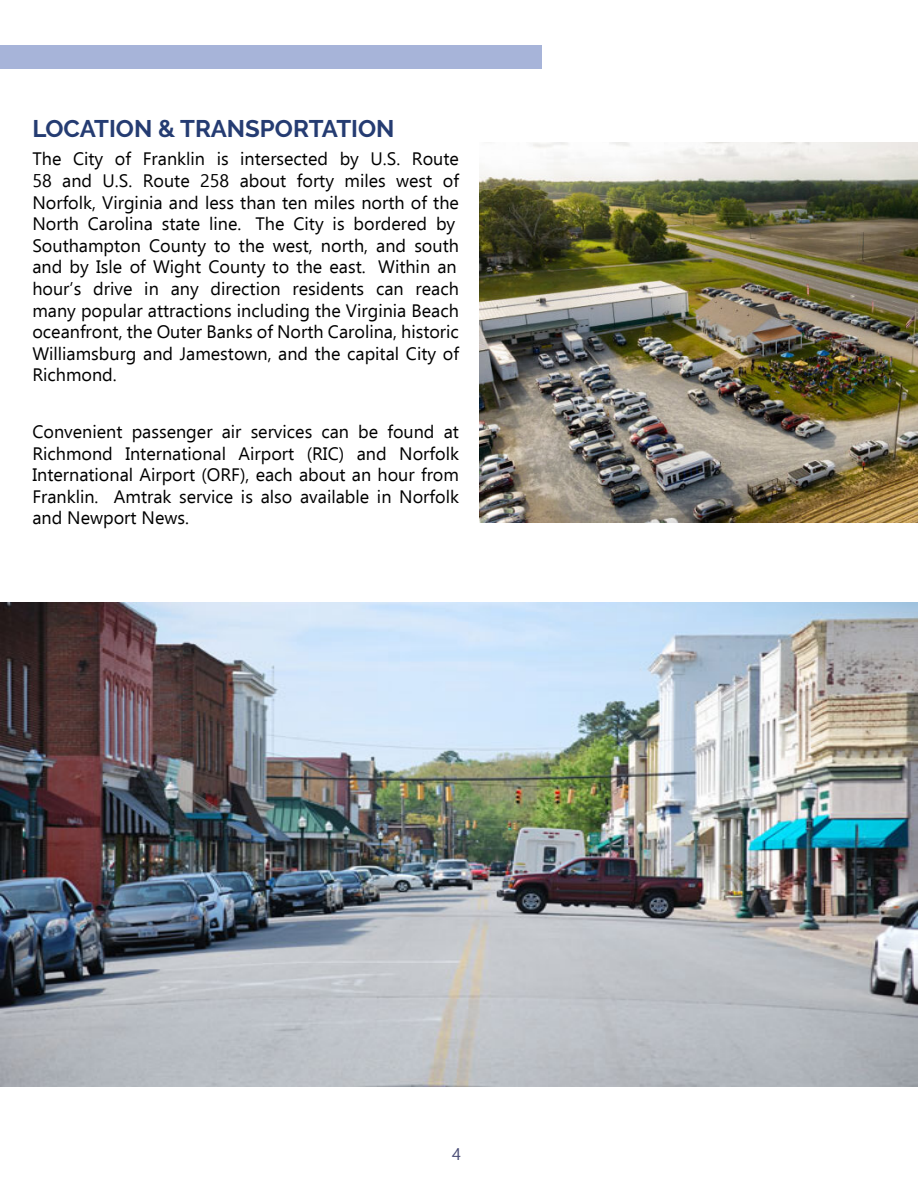
<style>
.page{position:relative;width:918px;height:1188px;background:#fff}
.page>*{position:absolute;margin:0;border:0;box-sizing:border-box;transform-origin:0 0}
.t1{font:700 24px "Raleway";color:#253c72}
.t2{font:18px/21.6px "Ebrima";color:#000}
.t3{font:16.5px "Ebrima";color:#474a74}
</style>
<div class="page">
<div style="left:0;top:45px;width:541px;height:24px;background:#a7b4d9"></div>
<img style="left:0;top:603px;width:918px;height:483px">
<img style="left:480px;top:142px;width:438px;height:381px">
<h1 class="t1" style="left:32px;top:115px;width:364px">LOCATION &amp; TRANSPORTATION</h1>
<p class="t2" style="left:32px;top:148px;width:428px">The City of Franklin is intersected by U.S. Route 58 and U.S. Route 258 about forty miles west of Norfolk, Virginia and less than ten miles north of the North Carolina state line. The City is bordered by Southampton County to the west, north, and south and by Isle of Wight County to the east. Within an hour’s drive in any direction residents can reach many popular attractions including the Virginia Beach oceanfront, the Outer Banks of North Carolina, historic Williamsburg and Jamestown, and the capital City of Richmond.</p>
<p class="t2" style="left:32px;top:420px;width:428px;text-align:justify">Convenient passenger air services can be found at Richmond International Airport (RIC) and Norfolk International Airport (ORF), each about an hour from Franklin. Amtrak service is also available in Norfolk and Newport News.</p>
<p class="t3" style="left:452px;top:1142px;width:10px">4</p>
</div>
